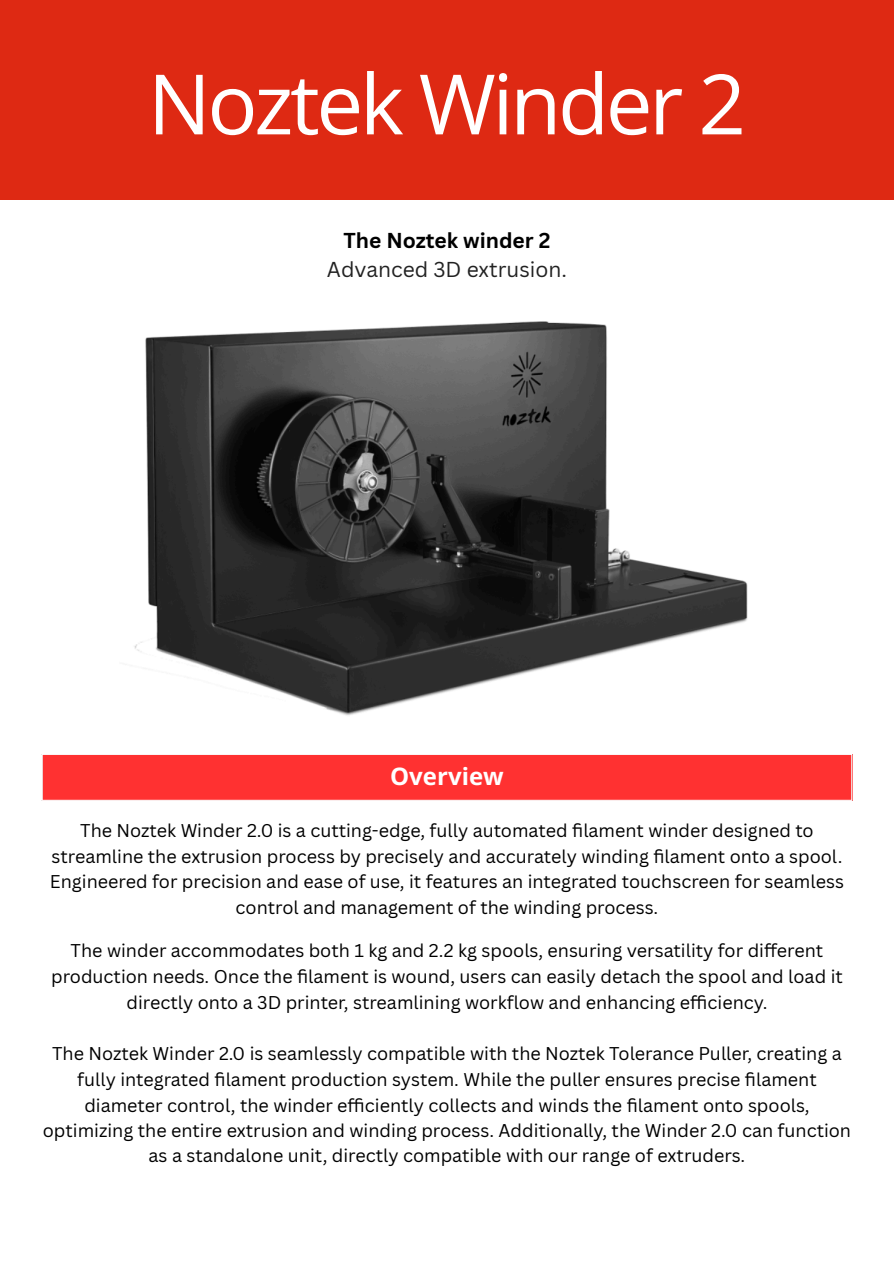
<style>
.page{position:relative;width:894px;height:1263px;background:#fff}
.page>*{position:absolute;margin:0;border:0;box-sizing:border-box;transform-origin:0 0}
.t1{font:83.4px "Open Sans";letter-spacing:-.04em;color:#fff}
.t2{font:700 24px "Open Sans";color:#fff}
.t3{font:21px/29.2px "Canva Sans";color:#222;text-align:center}
.t4{font:18px/25.7px "Canva Sans";color:#000;text-align:center}
.s1{font-weight:700;color:#000}
</style>
<div class="page">
<div style="left:0;top:0;width:893px;height:199px;background:#de2913"></div>
<img style="left:134px;top:321px;width:614px;height:395px">
<div style="left:42px;top:754px;width:809px;height:47px;background:#ff3131"></div>
<hr style="left:42px;top:755px;width:1px;height:45px;background:#fff">
<hr style="left:850px;top:755px;width:2px;height:45px;background:#fff">
<hr style="left:42px;top:754px;width:810px;height:1px;background:#fff">
<hr style="left:42px;top:800px;width:810px;height:1px;background:#fff">
<p class="t1" style="left:148px;top:45px;width:599px">Noztek Winder 2</p>
<h1 class="t3" style="left:327px;top:225px;width:241px"><span class="s1">The Noztek winder 2<br></span>Advanced 3D extrusion.</h1>
<p class="t2" style="left:390px;top:760px;width:115px">Overview</p>
<p class="t4" style="left:50px;top:817px;width:795px">The Noztek Winder 2.0 is a cutting-edge, fully automated fi lament winder designed to streamline the extrusion process by precisely and accurately winding fi lament onto a spool.<br>Engineered for precision and ease of use, it features an integrated touchscreen for seamless control and management of the winding process.</p>
<p class="t4" style="left:51px;top:937px;width:793px">The winder accommodates both 1 kg and 2.2 kg spools, ensuring versatility for different production needs. Once the fi lament is wound, users can easily detach the spool and load it directly onto a 3D printer, streamlining workflow and enhancing efficiency.</p>
<p class="t4" style="left:43px;top:1040px;width:809px">The Noztek Winder 2.0 is seamlessly compatible with the Noztek Tolerance Puller, creating a fully integrated fi lament production system. While the puller ensures precise fi lament diameter control, the winder efficiently collects and winds the fi lament onto spools, optimizing the entire extrusion and winding process. Additionally, the Winder 2.0 can function as a standalone unit, directly compatible with our range of extruders.</p>
</div>
